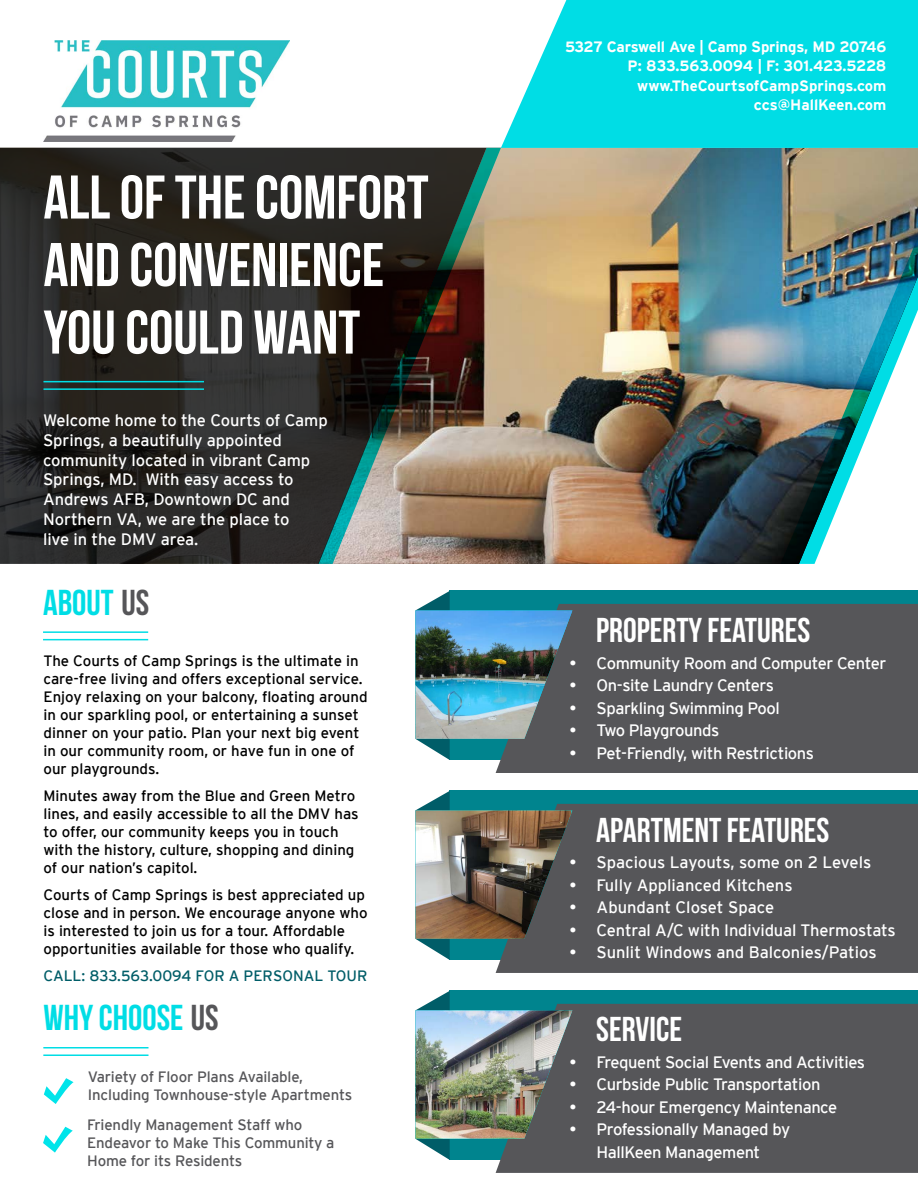
<style>
.page{position:relative;width:918px;height:1188px;background:#fff}
.page>*{position:absolute;margin:0;border:0;box-sizing:border-box;transform-origin:0 0}
.t1{font:61.5px/67.5px "Bebas Neue";color:#fff}
.t2{font:36px "Bebas Neue";color:#00dde5}
.t3{font:34.5px "Bebas Neue";color:#fff}
.t4{font:16.5px/22.5px "Interstate";letter-spacing:-.025em;color:#fff;text-align:center}
.t5{font:16.5px/19.8px "Interstate";letter-spacing:-.005em;color:#fff}
.t6{font:16.5px "Interstate";color:#fff}
.t7{font:15px/18px "Interstate";color:#000}
.t8{font:15px/18px "Interstate";letter-spacing:-.01em;color:#565659}
.t9{font:700 15px/19.5px "Interstate";letter-spacing:-.01em;color:#fff;text-align:right}
.t10{font:15px "Interstate";color:#005d68}
.s1{color:#565659}
</style>
<div class="page">
<img style="left:501px;top:148px;width:280px;height:416px">
<div style="left:450px;top:591px;width:468px;height:169px;background:#00848e"></div>
<div style="left:496px;top:604px;width:422px;height:169px;background:#565659"></div>
<svg style="left:416px;top:591px;width:156px;height:169px"></svg>
<img style="left:416px;top:610px;width:156px;height:129px">
<div style="left:450px;top:791px;width:468px;height:169px;background:#00848e"></div>
<div style="left:496px;top:804px;width:422px;height:169px;background:#565659"></div>
<svg style="left:416px;top:791px;width:156px;height:169px"></svg>
<img style="left:416px;top:810px;width:155px;height:129px">
<div style="left:450px;top:991px;width:468px;height:169px;background:#00848e"></div>
<div style="left:496px;top:1004px;width:422px;height:169px;background:#565659"></div>
<svg style="left:416px;top:991px;width:156px;height:169px"></svg>
<img style="left:416px;top:1010px;width:156px;height:129px">
<hr style="left:43px;top:631px;width:105px;height:2px;background:#00dde5">
<hr style="left:43px;top:639px;width:105px;height:1px;background:#00dde5">
<hr style="left:43px;top:1047px;width:106px;height:2px;background:#00dde5">
<hr style="left:43px;top:1054px;width:106px;height:2px;background:#00dde5">
<svg style="left:44px;top:1078px;width:30px;height:26px"></svg>
<svg style="left:43px;top:1127px;width:30px;height:26px"></svg>
<svg style="left:501px;top:0;width:417px;height:148px;background:#14dfe7"></svg>
<svg style="left:0;top:148px;width:318px;height:416px;background:#2a2926"></svg>
<img style="left:318px;top:148px;width:183px;height:416px">
<img style="left:781px;top:144px;width:137px;height:420px">
<hr style="left:44px;top:381px;width:160px;height:1px;background:#00dde5">
<hr style="left:44px;top:388px;width:160px;height:2px;background:#00dde5">
<img style="left:43px;top:41px;width:247px;height:101px">
<h1 class="t1" style="left:44px;top:163px;width:387px">ALL OF THE COMFORT<br>AND CONVENIENCE<br>YOU COULD WANT</h1>
<p class="t5" style="left:43px;top:410px;width:286px">Welcome home to the Courts of Camp<br>Springs, a beautifully appointed community located in vibrant Camp<br>Springs, MD. With easy access to<br>Andrews AFB, Downtown DC and<br>Northern VA, we are the place to<br>live in the DMV area.</p>
<h2 class="t2" style="left:43px;top:582px;width:108px">ABOUT <span class="s1">US</span></h2>
<p class="t7" style="left:44px;top:652px;width:326px">The Courts of Camp Springs is the ultimate in care-free living and offers exceptional service.<br>Enjoy relaxing on your balcony, floating around in our sparkling pool, or entertaining a sunset dinner on your patio. Plan your next big event in our community room, or have fun in one of our playgrounds.</p>
<p class="t7" style="left:44px;top:787px;width:317px">Minutes away from the Blue and Green Metro lines, and easily accessible to all the DMV has to offer, our community keeps you in touch with the history, culture, shopping and dining of our nation’s capitol.</p>
<p class="t7" style="left:44px;top:886px;width:326px">Courts of Camp Springs is best appreciated up close and in person. We encourage anyone who is interested to join us for a tour. Affordable opportunities available for those who qualify.</p>
<p class="t10" style="left:44px;top:968px;width:326px">CALL: 833.563.0094 FOR A PERSONAL TOUR</p>
<h2 class="t2" style="left:44px;top:998px;width:177px">WHY CHOOSE <span class="s1">US</span></h2>
<p class="t8" style="left:88px;top:1067px;width:266px">Variety of Floor Plans Available,<br>Including Townhouse-style Apartments</p>
<p class="t8" style="left:87px;top:1116px;width:249px">Friendly Management Staff who<br>Endeavor to Make This Community a<br>Home for its Residents</p>
<p class="t9" style="left:565px;top:37px;width:323px">5327 Carswell Ave | Camp Springs, MD 20746<br>P: 833.563.0094 | F: 301.423.5228 www.TheCourtsofCampSprings.com ccs@HallKeen.com</p>
<h3 class="t3" style="left:596px;top:611px;width:216px">PROPERTY FEATURES</h3>
<p class="t4" style="left:570px;top:652px;width:318px">• Community Room and Computer Center</p>
<p class="t4" style="left:570px;top:674px;width:206px">• On-site Laundry Centers</p>
<p class="t4" style="left:570px;top:697px;width:212px">• Sparkling Swimming Pool</p>
<p class="t4" style="left:570px;top:719px;width:151px">• Two Playgrounds</p>
<p class="t4" style="left:570px;top:742px;width:246px">• Pet-Friendly, with Restrictions</p>
<h3 class="t3" style="left:596px;top:811px;width:235px">APARTMENT FEATURES</h3>
<p class="t6" style="left:570px;top:853px;width:303px">• Spacious Layouts, some on 2 Levels</p>
<p class="t6" style="left:570px;top:876px;width:224px">• Fully Applianced Kitchens</p>
<p class="t6" style="left:570px;top:898px;width:206px">• Abundant Closet Space</p>
<p class="t4" style="left:570px;top:919px;width:328px">• Central A/C with Individual Thermostats</p>
<p class="t6" style="left:570px;top:943px;width:309px">• Sunlit Windows and Balconies/Patios</p>
<h3 class="t3" style="left:596px;top:1010px;width:87px">SERVICE</h3>
<p class="t4" style="left:570px;top:1051px;width:297px">• Frequent Social Events and Activities</p>
<p class="t4" style="left:570px;top:1073px;width:252px">• Curbside Public Transportation</p>
<p class="t4" style="left:570px;top:1096px;width:269px">• 24-hour Emergency Maintenance</p>
<p class="t4" style="left:570px;top:1118px;width:222px">• Professionally Managed by<br>HallKeen Management</p>
</div>
